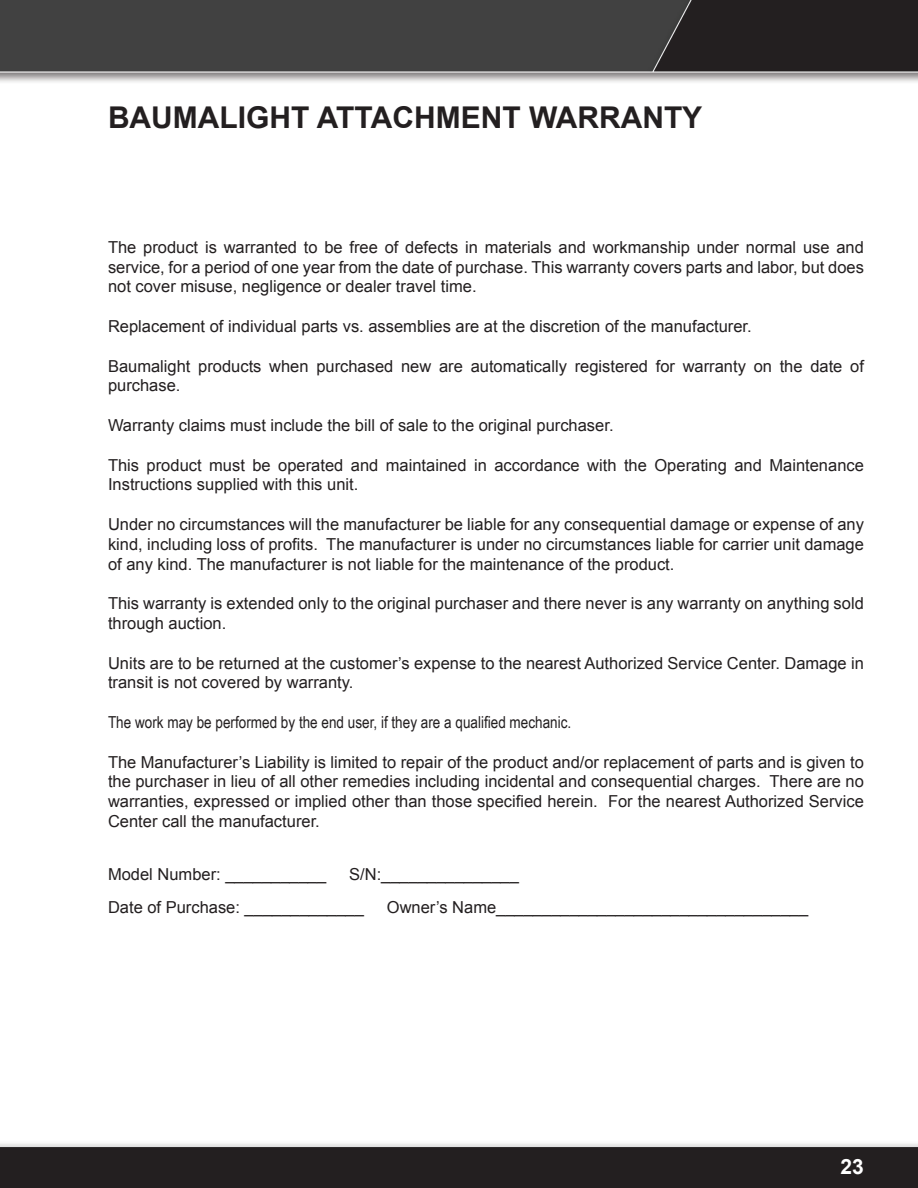
<style>
.page{position:relative;width:918px;height:1188px;background:#fff}
.page>*{position:absolute;margin:0;border:0;box-sizing:border-box;transform-origin:0 0}
.Page_Heading{font:700 30px "Arial";color:#231f20}
.t1{font:700 21px "Arial";color:#fff}
.Normal_Text{font:16.5px/19.8px "Arial";color:#231f20}
.Regular_Text{font:16.5px/19.8px "Arial";color:#231f20;text-align:justify}
.Regular_Text-2{font:16.5px "Arial Narrow";color:#231f20}
</style>
<div class="page">
<img style="left:0;top:0;width:918px;height:1188px">
<p class="Page_Heading" style="left:108px;top:96px;width:596px">BAUMALIGHT ATTACHMENT WARRANTY</p>
<p class="Normal_Text" style="left:108px;top:237px;width:757px;text-align:justify">The product is warranted to be free of defects in materials and workmanship under normal use and service, for a period of one year from the date of purchase. This warranty covers parts and labor, but does not cover misuse, negligence or dealer travel time.</p>
<p class="Normal_Text" style="left:108px;top:316px;width:645px">Replacement of individual parts vs. assemblies are at the discretion of the manufacturer.</p>
<p class="Normal_Text" style="left:108px;top:356px;width:757px">Baumalight products when purchased new are automatically registered for warranty on the date of purchase.</p>
<p class="Normal_Text" style="left:108px;top:415px;width:507px">Warranty claims must include the bill of sale to the original purchaser.</p>
<p class="Normal_Text" style="left:108px;top:455px;width:757px">This product must be operated and maintained in accordance with the Operating and Maintenance<br>Instructions supplied with this unit.</p>
<p class="Normal_Text" style="left:108px;top:514px;width:757px;text-align:justify">Under no circumstances will the manufacturer be liable for any consequential damage or expense of any kind, including loss of profits. The manufacturer is under no circumstances liable for carrier unit damage of any kind. The manufacturer is not liable for the maintenance of the product.</p>
<p class="Normal_Text" style="left:108px;top:593px;width:757px">This warranty is extended only to the original purchaser and there never is any warranty on anything sold through auction.</p>
<p class="Normal_Text" style="left:108px;top:653px;width:757px">Units are to be returned at the customer’s expense to the nearest Authorized Service Center. Damage in transit is not covered by warranty.</p>
<p class="Regular_Text-2" style="left:108px;top:710px;width:465px">The work may be performed by the end user, if they are a qualified mechanic.</p>
<p class="Regular_Text" style="left:108px;top:752px;width:757px">The Manufacturer’s Liability is limited to repair of the product and/or replacement of parts and is given to the purchaser in lieu of all other remedies including incidental and consequential charges. There are no warranties, expressed or implied other than those specified herein. For the nearest Authorized Service Center call the manufacturer.</p>
<p class="Regular_Text" style="left:108px;top:864px;width:220px">Model Number: ___________</p>
<p class="Regular_Text" style="left:349px;top:864px;width:171px">S/N:_______________</p>
<p class="Regular_Text" style="left:108px;top:898px;width:257px">Date of Purchase: _____________</p>
<p class="Regular_Text" style="left:387px;top:898px;width:423px">Owner’s Name__________________________________</p>
<p class="t1" style="left:841px;top:1151px;width:25px">23</p>
</div>
